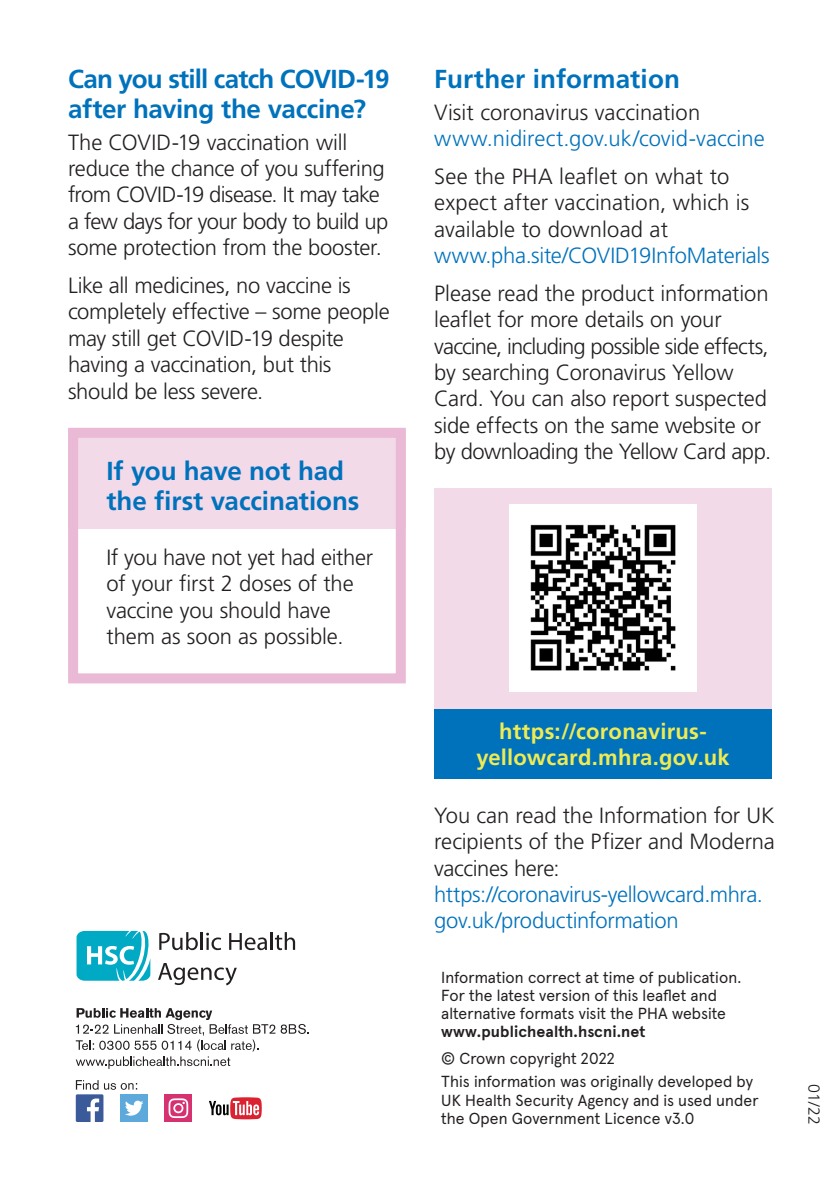
<style>
.page{position:relative;width:840px;height:1191px;background:#fff}
.page>*{position:absolute;margin:0;border:0;box-sizing:border-box;transform-origin:0 0}
.t1{font:700 26px/30px "Frutiger LT Pro";letter-spacing:-.01em;color:#0072bc}
.Body_Copy{font:300 22px/26.4px "Frutiger LT Pro";letter-spacing:-.015em;color:#231f20}
.Body_Copy-2{font:300 22px/26.4px "Frutiger LT Pro";color:#0072bc}
.Body{font:700 22px/26px "Frutiger LT Pro";letter-spacing:.01em;color:#efeb52;text-align:center}
.t2{font:16px/18px "Apercu Pro";letter-spacing:.005em;color:#231f20}
.Body-2{font:300 16px "Frutiger LT Pro";color:#231f20}
.s1{color:#231f20}
.s2{color:#0072bc}
.s3{font-weight:700}
</style>
<div class="page">
<div style="left:68px;top:430px;width:337px;height:98px;background:#f3dae9"></div>
<div style="left:68px;top:428px;width:337px;height:255px;border:10px solid #eab9d5"></div>
<div style="left:434px;top:488px;width:337px;height:236px;background:#f3dae9"></div>
<div style="left:509px;top:504px;width:187px;height:187px;background:#fff"></div>
<img style="left:530px;top:524px;width:146px;height:147px">
<div style="left:434px;top:709px;width:337px;height:69px;background:#0072bc"></div>
<svg style="left:76px;top:930px;width:219px;height:55px"></svg>
<svg style="left:76px;top:1008px;width:232px;height:60px"></svg>
<div style="left:164px;top:1094px;width:28px;height:28px;background:#d63272"></div>
<div style="left:120px;top:1094px;width:28px;height:28px;background:#5da9dc"></div>
<svg style="left:125px;top:1100px;width:18px;height:15px"></svg>
<div style="left:76px;top:1094px;width:27px;height:28px;background:#3b5a9a;border-radius:2px"></div>
<svg style="left:87px;top:1098px;width:12px;height:24px"></svg>
<svg style="left:209px;top:1097px;width:52px;height:22px"></svg>
<svg style="left:76px;top:1080px;width:22px;height:9px"></svg>
<svg style="left:104px;top:1083px;width:33px;height:6px"></svg>
<svg style="left:168px;top:1098px;width:20px;height:20px"></svg>
<p class="t1" style="left:68px;top:64px;width:323px">Can you still catch COVID-19 after having the vaccine?</p>
<p class="Body_Copy" style="left:68px;top:129px;width:321px">The COVID-19 vaccination will reduce the chance of you suffering from COVID-19 disease. It may take a few days for your body to build up some protection from the booster.</p>
<p class="Body_Copy" style="left:68px;top:272px;width:323px">Like all medicines, no vaccine is completely effective – some people may still get COVID-19 despite having a vaccination, but this should be less severe.</p>
<p class="t1" style="left:106px;top:456px;width:254px">If you have not had the first vaccinations</p>
<p class="Body_Copy" style="left:106px;top:544px;width:268px">If you have not yet had either of your first 2 doses of the vaccine you should have them as soon as possible.</p>
<p class="t1" style="left:434px;top:64px;width:247px">Further information</p>
<p class="Body_Copy-2" style="left:434px;top:99px;width:332px"><span class="s1">Visit coronavirus vaccination </span>www.nidirect.gov.uk/covid-vaccine</p>
<p class="Body_Copy" style="left:434px;top:163px;width:337px">See the PHA leaflet on what to expect after vaccination, which is available to download at <span class="s2">www.pha.site/COVID19InfoMaterials</span></p>
<p class="Body_Copy" style="left:434px;top:280px;width:338px">Please read the product information leaflet for more details on your vaccine, including possible side effects, by searching Coronavirus Yellow Card. You can also report suspected side effects on the same website or by downloading the Yellow Card app.</p>
<p class="Body" style="left:476px;top:718px;width:255px">https://coronavirus&shy;yellowcard.mhra.gov.uk</p>
<p class="Body_Copy" style="left:434px;top:802px;width:342px">You can read the Information for UK recipients of the Pfizer and Moderna vaccines here: <span class="s2">https://coronavirus-yellowcard.mhra. gov.uk/productinformation</span></p>
<p class="t2" style="left:441px;top:967px;width:301px">Information correct at time of publication.<br>For the latest version of this leaflet and alternative formats visit the PHA website <span class="s3">www.publichealth.hscni.net</span></p>
<p class="t2" style="left:441px;top:1048px;width:175px">© Crown copyright 2022</p>
<p class="t2" style="left:441px;top:1071px;width:319px">This information was originally developed by<br>UK Health Security Agency and is used under the Open Government Licence v3.0</p>
<p class="Body-2" style="left:822px;top:1084px;width:42px;rotate:90deg">01/22</p>
</div>
